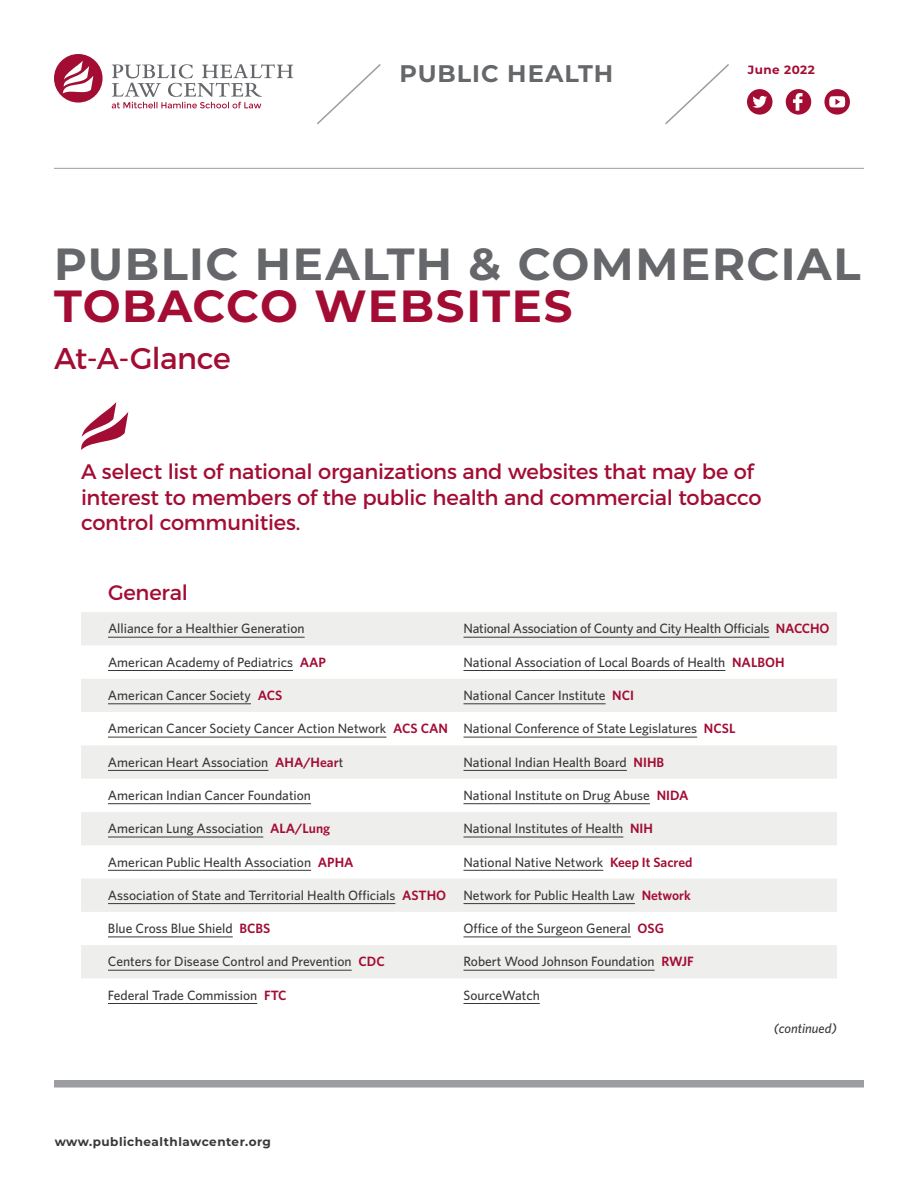
<style>
.page{position:relative;width:918px;height:1188px;background:#fff}
.page>*{position:absolute;margin:0;border:0;box-sizing:border-box;transform-origin:0 0}
.title_gray__30_point{font:700 45px/42px "Montserrat";letter-spacing:.035em;color:#65676a}
.subtitle{font:30px "Montserrat";letter-spacing:-.02em;color:#a30c33}
.resource_topic{font:700 24px "Montserrat";letter-spacing:.04em;color:#65676a}
.SH_level_1__intro{font:21px/25.5px "Montserrat";letter-spacing:-.01em;color:#a30c33}
.table_text{font:500 13.5px "Whitney";color:#383839}
.table_text-2{font:italic 500 13.5px "Whitney";color:#383839}
.t1{font:700 12px "Montserrat";letter-spacing:.04em;color:#383839}
.t2{font:700 12px "Montserrat";letter-spacing:.04em;color:#a30c33}
.s1{color:#a30c33}
.s2{font-weight:600;color:#a30c33}
</style>
<div class="page">
<hr style="left:54px;top:168px;width:810px;height:1px;background:#9b9da0">
<svg style="left:317px;top:64px;width:64px;height:61px"></svg>
<svg style="left:665px;top:64px;width:64px;height:61px"></svg>
<div style="left:54px;top:1080px;width:810px;height:8px;background:#9b9da0"></div>
<svg style="left:81px;top:402px;width:47px;height:48px"></svg>
<svg style="left:786px;top:89px;width:25px;height:26px"></svg>
<svg style="left:747px;top:89px;width:25px;height:26px"></svg>
<svg style="left:824px;top:89px;width:26px;height:26px"></svg>
<svg style="left:81px;top:612px;width:756px;height:366px;fill:#eeeeec"></svg>
<hr style="left:108px;top:637px;width:197px;height:1px;background:#383839">
<hr style="left:464px;top:637px;width:305px;height:1px;background:#383839">
<hr style="left:108px;top:670px;width:185px;height:1px;background:#383839">
<hr style="left:464px;top:670px;width:261px;height:1px;background:#383839">
<hr style="left:108px;top:704px;width:143px;height:1px;background:#383839">
<hr style="left:463px;top:704px;width:143px;height:1px;background:#383839">
<hr style="left:108px;top:737px;width:278px;height:1px;background:#383839">
<hr style="left:463px;top:737px;width:234px;height:1px;background:#383839">
<hr style="left:108px;top:770px;width:160px;height:1px;background:#383839">
<hr style="left:463px;top:770px;width:164px;height:1px;background:#383839">
<hr style="left:108px;top:803px;width:203px;height:1px;background:#383839">
<hr style="left:463px;top:803px;width:187px;height:1px;background:#383839">
<hr style="left:108px;top:837px;width:155px;height:1px;background:#383839">
<hr style="left:463px;top:837px;width:160px;height:1px;background:#383839">
<hr style="left:108px;top:870px;width:203px;height:1px;background:#383839">
<hr style="left:463px;top:870px;width:140px;height:1px;background:#383839">
<hr style="left:108px;top:903px;width:287px;height:1px;background:#383839">
<hr style="left:463px;top:903px;width:172px;height:1px;background:#383839">
<hr style="left:108px;top:937px;width:125px;height:1px;background:#383839">
<hr style="left:463px;top:937px;width:168px;height:1px;background:#383839">
<hr style="left:108px;top:970px;width:244px;height:1px;background:#383839">
<hr style="left:463px;top:970px;width:192px;height:1px;background:#383839">
<hr style="left:108px;top:1003px;width:149px;height:1px;background:#383839">
<hr style="left:463px;top:1003px;width:77px;height:1px;background:#383839">
<svg style="left:54px;top:54px;width:49px;height:49px"></svg>
<svg style="left:112px;top:64px;width:181px;height:44px"></svg>
<p class="resource_topic" style="left:400px;top:56px;width:215px">PUBLIC HEALTH</p>
<p class="t2" style="left:748px;top:61px;width:69px">June 2022</p>
<p class="title_gray__30_point" style="left:54px;top:241px;width:808px">PUBLIC HEALTH &amp; COMMERCIAL<br><span class="s1">TOBACCO WEBSITES</span></p>
<p class="subtitle" style="left:54px;top:340px;width:178px">At-A-Glance</p>
<p class="SH_level_1__intro" style="left:81px;top:459px;width:682px">A select list of national organizations and websites that may be of interest to members of the public health and commercial tobacco control communities.</p>
<p class="SH_level_1__intro" style="left:108px;top:580px;width:81px">General</p>
<p class="table_text" style="left:108px;top:621px;width:198px">Alliance for a Healthier Generation</p>
<p class="table_text" style="left:464px;top:621px;width:367px">National Association of County and City Health Officials <span class="s2">NACCHO</span></p>
<p class="table_text" style="left:108px;top:654px;width:220px">American Academy of Pediatrics <span class="s2">AAP</span></p>
<p class="table_text" style="left:464px;top:654px;width:323px">National Association of Local Boards of Health <span class="s2">NALBOH</span></p>
<p class="table_text" style="left:108px;top:687px;width:176px">American Cancer Society <span class="s2">ACS</span></p>
<p class="table_text" style="left:463px;top:687px;width:172px">National Cancer Institute <span class="s2">NCI</span></p>
<p class="table_text" style="left:108px;top:721px;width:341px">American Cancer Society Cancer Action Network <span class="s2">ACS CAN</span></p>
<p class="table_text" style="left:463px;top:721px;width:273px">National Conference of State Legislatures <span class="s2">NCSL</span></p>
<p class="table_text" style="left:108px;top:754px;width:237px">American Heart Association <span class="s2">AHA/Hear</span>t</p>
<p class="table_text" style="left:463px;top:754px;width:202px">National Indian Health Board <span class="s2">NIHB</span></p>
<p class="table_text" style="left:108px;top:787px;width:205px">American Indian Cancer Foundation</p>
<p class="table_text" style="left:463px;top:787px;width:226px">National Institute on Drug Abuse <span class="s2">NIDA</span></p>
<p class="table_text" style="left:108px;top:820px;width:224px">American Lung Association <span class="s2">ALA/Lung</span></p>
<p class="table_text" style="left:463px;top:820px;width:191px">National Institutes of Health <span class="s2">NIH</span></p>
<p class="table_text" style="left:108px;top:854px;width:247px">American Public Health Association <span class="s2">APHA</span></p>
<p class="table_text" style="left:463px;top:854px;width:231px">National Native Network <span class="s2">Keep It Sacred</span></p>
<p class="table_text" style="left:108px;top:887px;width:340px">Association of State and Territorial Health Officials <span class="s2">ASTHO</span></p>
<p class="table_text" style="left:463px;top:887px;width:229px">Network for Public Health Law <span class="s2">Network</span></p>
<p class="table_text" style="left:108px;top:920px;width:164px">Blue Cross Blue Shield <span class="s2">BCBS</span></p>
<p class="table_text" style="left:463px;top:920px;width:202px">Office of the Surgeon General <span class="s2">OSG</span></p>
<p class="table_text" style="left:108px;top:954px;width:278px">Centers for Disease Control and Prevention <span class="s2">CDC</span></p>
<p class="table_text" style="left:463px;top:954px;width:232px">Robert Wood Johnson Foundation <span class="s2">RWJF</span></p>
<p class="table_text" style="left:108px;top:987px;width:180px">Federal Trade Commission <span class="s2">FTC</span></p>
<p class="table_text" style="left:463px;top:987px;width:78px">SourceWatch</p>
<p class="table_text-2" style="left:774px;top:1020px;width:65px">(continued)</p>
<p class="t1" style="left:55px;top:1133px;width:218px">www.publichealthlawcenter.org</p>
</div>
